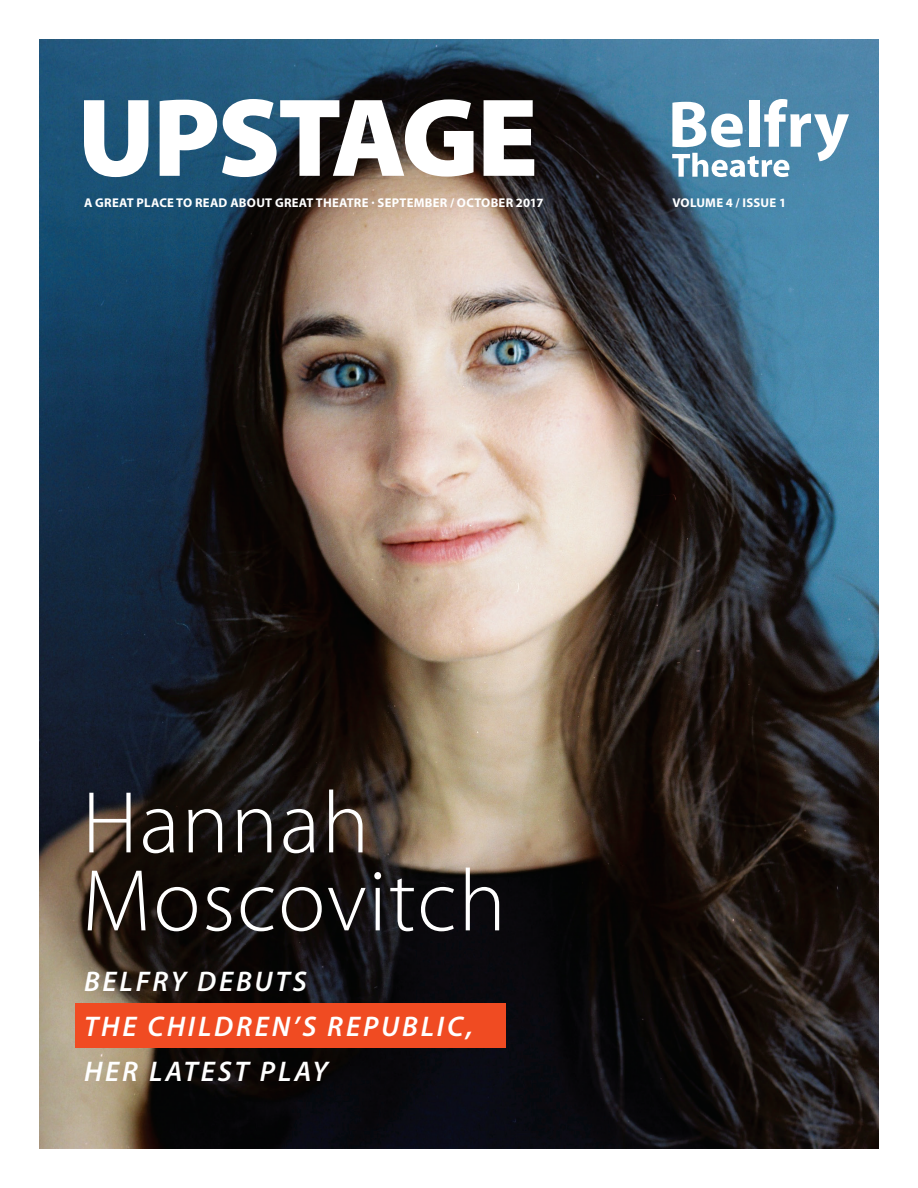
<style>
.page{position:relative;width:918px;height:1188px;background:#fff}
.page>*{position:absolute;margin:0;border:0;box-sizing:border-box;transform-origin:0 0}
.Body{font:300 88.5px/78px "Myriad Pro";letter-spacing:.02em;color:#fff}
.Body-2{font:italic 600 28.5px/45px "Myriad Pro";letter-spacing:.1em;color:#fff}
.t1{font:700 12.75px "Myriad Pro";letter-spacing:.02em;color:#fff}
</style>
<div class="page">
<img style="left:39px;top:39px;width:840px;height:1110px">
<div style="left:75px;top:1004px;width:431px;height:44px;background:#f04b22"></div>
<svg style="left:84px;top:99px;width:450px;height:78px"></svg>
<svg style="left:672px;top:99px;width:177px;height:78px"></svg>
<p class="t1" style="left:84px;top:194px;width:461px">A GREAT PLACE TO READ ABOUT GREAT THEATRE · SEPTEMBER / OCTOBER 2017</p>
<p class="t1" style="left:672px;top:194px;width:115px">VOLUME 4 / ISSUE 1</p>
<p class="Body" style="left:82px;top:783px;width:425px">Hannah<br>Moscovitch</p>
<p class="Body-2" style="left:84px;top:959px;width:390px">BELFRY DEBUTS<br>THE CHILDREN’S REPUBLIC,<br>HER LATEST PLAY</p>
</div>
